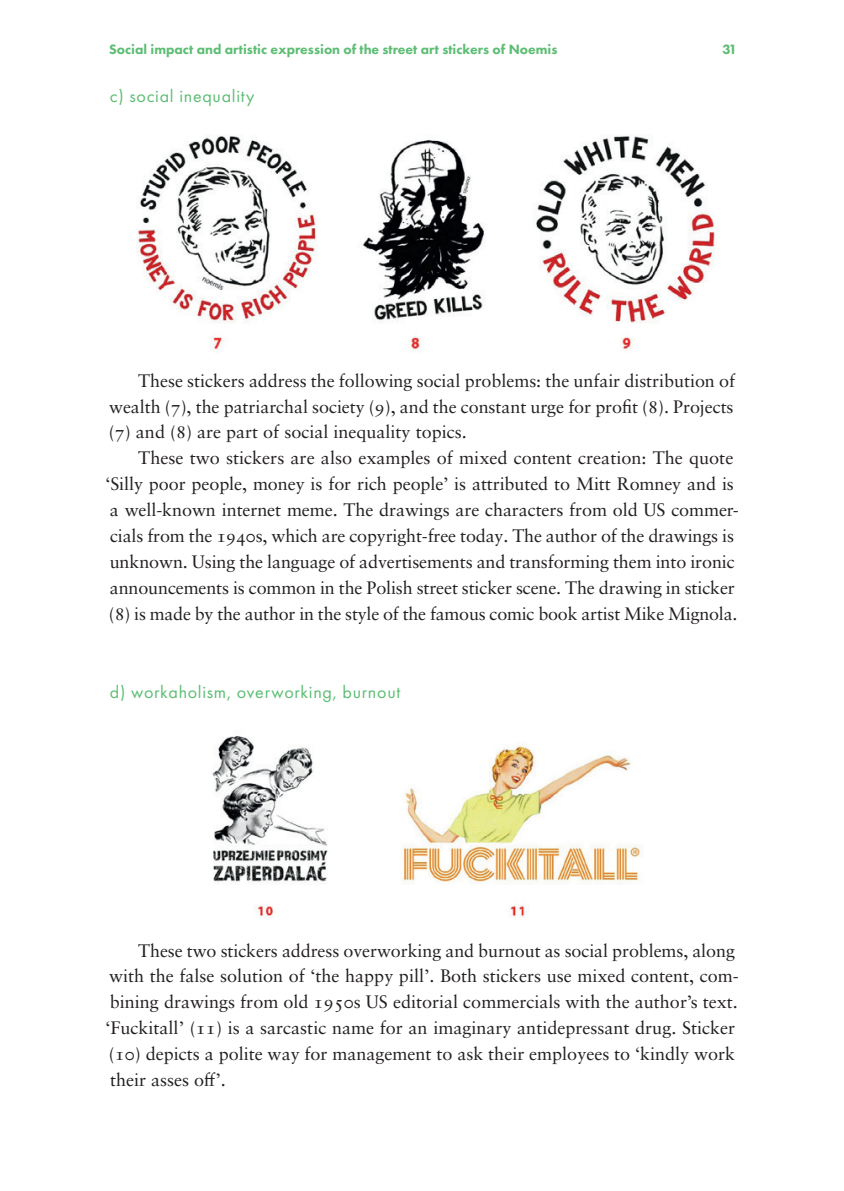
<style>
.page{position:relative;width:844px;height:1191px;background:#fff}
.page>*{position:absolute;margin:0;border:0;box-sizing:border-box;transform-origin:0 0}
.t1{font:18.03px/25.9px "Sabon LT Pro";letter-spacing:-.005em;color:#231f20}
.t2{font:18.03px "Futura PT";letter-spacing:.04em;color:#5cbd73}
.t3{font:800 14px "Futura PT";color:#5cbd73}
</style>
<div class="page">
<img style="left:137px;top:135px;width:578px;height:215px">
<img style="left:212px;top:736px;width:428px;height:181px">
<p class="t3" style="left:109px;top:41px;width:449px">Social impact and artistic expression of the street art stickers of Noemis</p>
<p class="t3" style="left:722px;top:41px;width:14px">31</p>
<p class="t2" style="left:110px;top:85px;width:146px">c) social inequality</p>
<p class="t1" style="left:109px;top:367px;width:627px;text-align:justify;text-indent:29px">These stickers address the following social problems: the unfair distribution of wealth (7), the patriarchal society (9), and the constant urge for profit (8). Projects (7) and (8) are part of social inequality topics.</p>
<p class="t1" style="left:105px;top:445px;width:634px;text-indent:33px">These two stickers are also examples of mixed content creation: The quote ‘Silly poor people, money is for rich people’ is attributed to Mitt Romney and is a well-known internet meme. The drawings are characters from old US commer&shy;cials from the 1940s, which are copyright-free today. The author of the drawings is unknown. Using the language of advertisements and transforming them into ironic announcements is common in the Polish street sticker scene. The drawing in sticker (8) is made by the author in the style of the famous comic book artist Mike Mignola.</p>
<p class="t2" style="left:110px;top:681px;width:292px">d) workaholism, overworking, burnout</p>
<p class="t1" style="left:105px;top:937px;width:634px;text-indent:33px">These two stickers address overworking and burnout as social problems, along with the false solution of ‘the happy pill’. Both stickers use mixed content, com&shy;bining drawings from old 1950s US editorial commercials with the author’s text. ‘Fuckitall’ (11) is a sarcastic name for an imaginary antidepressant drug. Sticker (10) depicts a polite way for management to ask their employees to ‘kindly work their asses off’.</p>
</div>
